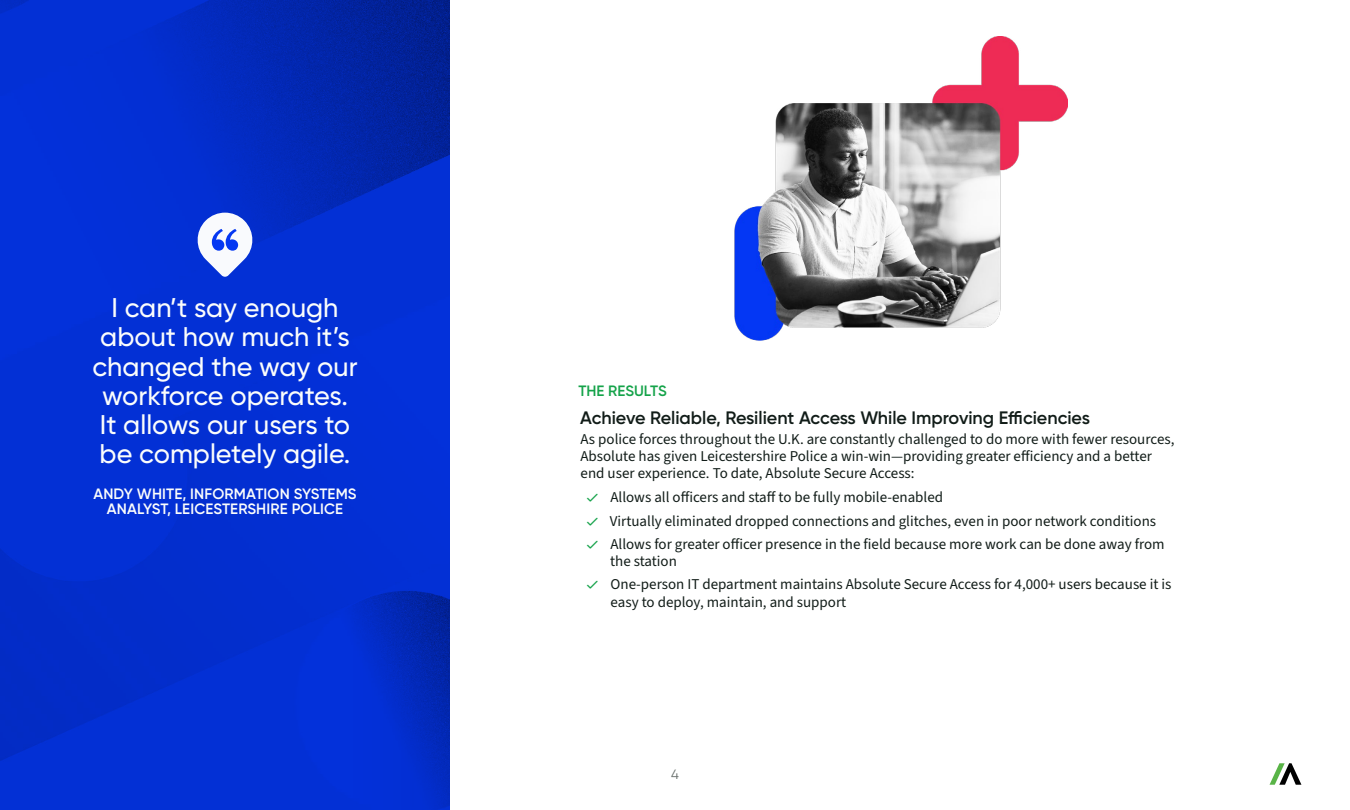
<style>
.page{position:relative;width:1350px;height:810px;background:#fff}
.page>*{position:absolute;margin:0;border:0;box-sizing:border-box;transform-origin:0 0}
.t1{font:500 27px/29.2px "Gilroy";color:#fbfdfc;text-align:center}
.t2{font:600 18px "Gilroy";color:#111c18}
.t3{font:15px/23.2px "Source Sans 3";color:#111c18}
.t4{font:600 15px/15px "Gilroy";letter-spacing:.01em;color:#fbfdfc;text-align:center}
.t5{font:600 15px "Gilroy";color:#15a34a}
.t6{font:13.5px "Gilroy";color:#6a716e}
</style>
<div class="page">
<svg style="left:1270px;top:763px;width:31px;height:22px"></svg>
<img style="left:0;top:0;width:450px;height:810px">
<svg style="left:178px;top:193px;width:90px;height:90px"></svg>
<svg style="left:211px;top:228px;width:28px;height:23px"></svg>
<img style="left:734px;top:37px;width:333px;height:304px">
<h1 class="t1" style="left:92px;top:293px;width:267px">I can’t say enough about how much it’s changed the way our workforce operates.<br>It allows our users to be completely agile.</h1>
<p class="t4" style="left:93px;top:487px;width:265px">ANDY WHITE, INFORMATION SYSTEMS<br>ANALYST, LEICESTERSHIRE POLICE</p>
<p class="t5" style="left:578px;top:381px;width:90px">THE RESULTS</p>
<p class="t2" style="left:580px;top:406px;width:511px">Achieve Reliable, Resilient Access While Improving Efficiencies</p>
<p class="t3" style="left:580px;top:430px;width:596px;line-height:17.2px">As police forces throughout the U.K. are constantly challenged to do more with fewer resources,<br>Absolute has given Leicestershire Police a win-win—providing greater efficiency and a better end user experience. To date, Absolute Secure Access:</p>
<p class="t3" style="left:610px;top:486px;width:556px">Allows all officers and staff to be fully mobile-enabled<br>Virtually eliminated dropped connections and glitches, even in poor network conditions<br>Allows for greater officer presence in the field because more work can be done away from</p>
<p class="t3" style="left:610px;top:550px;width:563px">the station<br>One-person IT department maintains Absolute Secure Access for 4,000+ users because it is</p>
<p class="t3" style="left:611px;top:590px;width:237px">easy to deploy, maintain, and support</p>
<p class="t6" style="left:671px;top:766px;width:9px">4</p>
</div>
